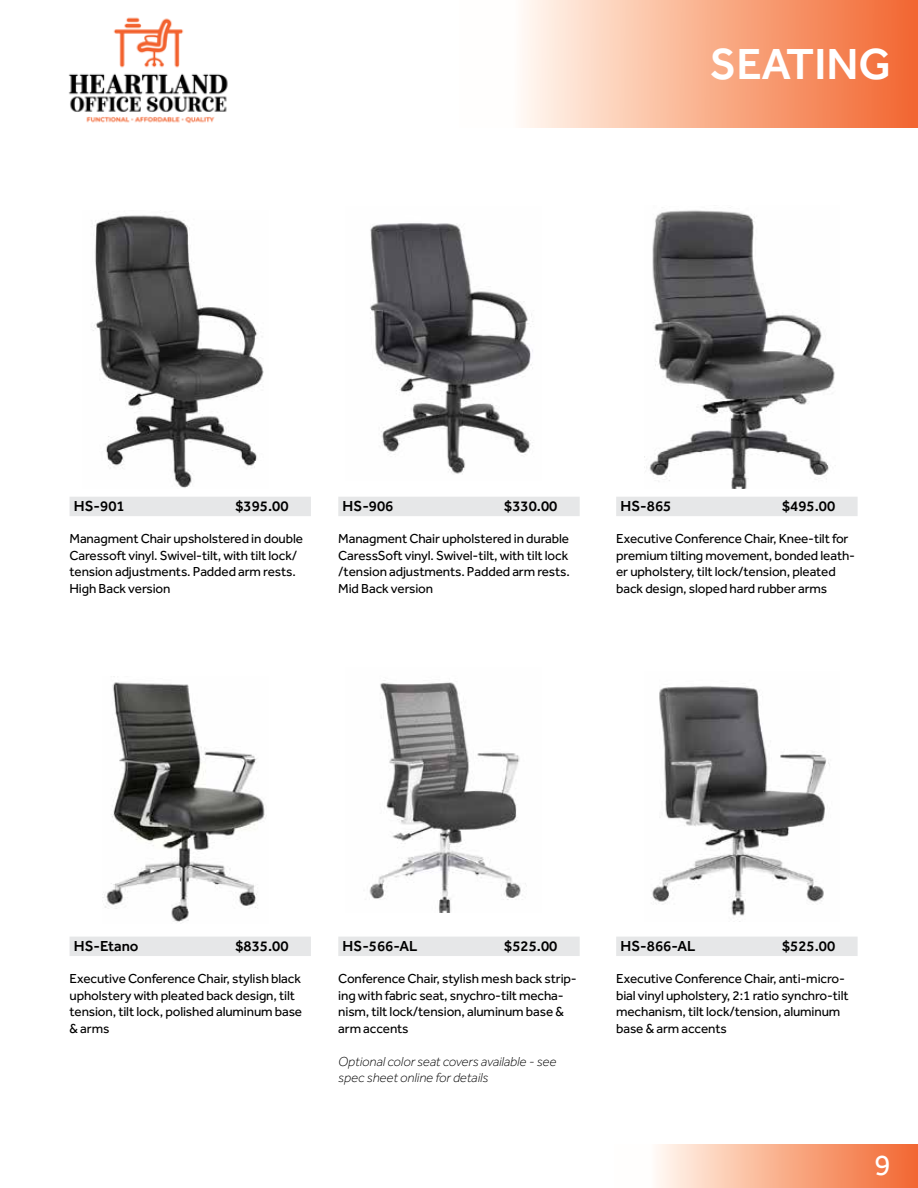
<style>
.page{position:relative;width:918px;height:1188px;background:#fff}
.page>*{position:absolute;margin:0;border:0;box-sizing:border-box;transform-origin:0 0}
.t1{font:500 45px "Effra";color:#fff}
.t2{font:30px "Effra";color:#fff}
.t3{font:500 15px "Effra";color:#000}
.t4{font:13.5px/16.5px "Effra";letter-spacing:-.01em;color:#000}
.t5{font:italic 300 13.5px/16.5px "Effra";color:#000}
</style>
<div class="page">
<img style="left:68px;top:17px;width:160px;height:107px">
<div style="left:459px;top:0;width:459px;height:127px;background:linear-gradient(to right,#fff,#f2652b)"></div>
<div style="left:614px;top:1145px;width:304px;height:43px;background:linear-gradient(to right,#fff,#f3672d)"></div>
<img style="left:93px;top:215px;width:171px;height:273px">
<img style="left:102px;top:676px;width:165px;height:246px">
<img style="left:370px;top:223px;width:163px;height:251px">
<img style="left:369px;top:680px;width:157px;height:233px">
<img style="left:646px;top:210px;width:189px;height:278px">
<img style="left:652px;top:686px;width:178px;height:236px">
<div style="left:70px;top:937px;width:241px;height:19px;background:#e6e7e8"></div>
<div style="left:70px;top:497px;width:241px;height:19px;background:#e6e7e8"></div>
<div style="left:338px;top:937px;width:242px;height:19px;background:#e6e7e8"></div>
<div style="left:338px;top:497px;width:242px;height:19px;background:#e6e7e8"></div>
<div style="left:616px;top:937px;width:242px;height:19px;background:#e6e7e8"></div>
<div style="left:616px;top:497px;width:242px;height:19px;background:#e6e7e8"></div>
<h1 class="t1" style="left:710px;top:37px;width:183px">SEATING</h1>
<p class="t3" style="left:74px;top:497px;width:52px">HS-901</p>
<p class="t3" style="left:235px;top:497px;width:55px">$395.00</p>
<p class="t4" style="left:70px;top:530px;width:235px">Managment Chair upsholstered in double Caressoft vinyl. Swivel-tilt, with tilt lock/ tension adjustments. Padded arm rests.<br>High Back version</p>
<p class="t3" style="left:343px;top:497px;width:52px">HS-906</p>
<p class="t3" style="left:504px;top:497px;width:55px">$330.00</p>
<p class="t4" style="left:338px;top:530px;width:233px">Managment Chair upholstered in durable CaressSoft vinyl. Swivel-tilt, with tilt lock /tension adjustments. Padded arm rests.<br>Mid Back version</p>
<p class="t3" style="left:621px;top:497px;width:52px">HS-865</p>
<p class="t3" style="left:782px;top:497px;width:55px">$495.00</p>
<p class="t4" style="left:616px;top:530px;width:240px">Executive Conference Chair, Knee-tilt for premium tilting movement, bonded leath&shy;er upholstery, tilt lock/tension, pleated back design, sloped hard rubber arms</p>
<p class="t3" style="left:74px;top:937px;width:66px">HS-Etano</p>
<p class="t3" style="left:235px;top:937px;width:55px">$835.00</p>
<p class="t4" style="left:70px;top:970px;width:234px">Executive Conference Chair, stylish black upholstery with pleated back design, tilt tension, tilt lock, polished aluminum base &amp; arms</p>
<p class="t3" style="left:343px;top:937px;width:76px">HS-566-AL</p>
<p class="t3" style="left:504px;top:937px;width:55px">$525.00</p>
<p class="t4" style="left:338px;top:970px;width:240px">Conference Chair, stylish mesh back strip&shy;ing with fabric seat, snychro-tilt mecha&shy;nism, tilt lock/tension, aluminum base &amp; arm accents</p>
<p class="t5" style="left:338px;top:1053px;width:220px">Optional color seat covers available - see spec sheet online for details</p>
<p class="t3" style="left:621px;top:937px;width:76px">HS-866-AL</p>
<p class="t3" style="left:782px;top:937px;width:55px">$525.00</p>
<p class="t4" style="left:616px;top:970px;width:234px">Executive Conference Chair, anti-micro&shy;bial vinyl upholstery, 2:1 ratio synchro-tilt mechanism, tilt lock/tension, aluminum base &amp; arm accents</p>
<h2 class="t2" style="left:875px;top:1147px;width:18px">9</h2>
</div>
